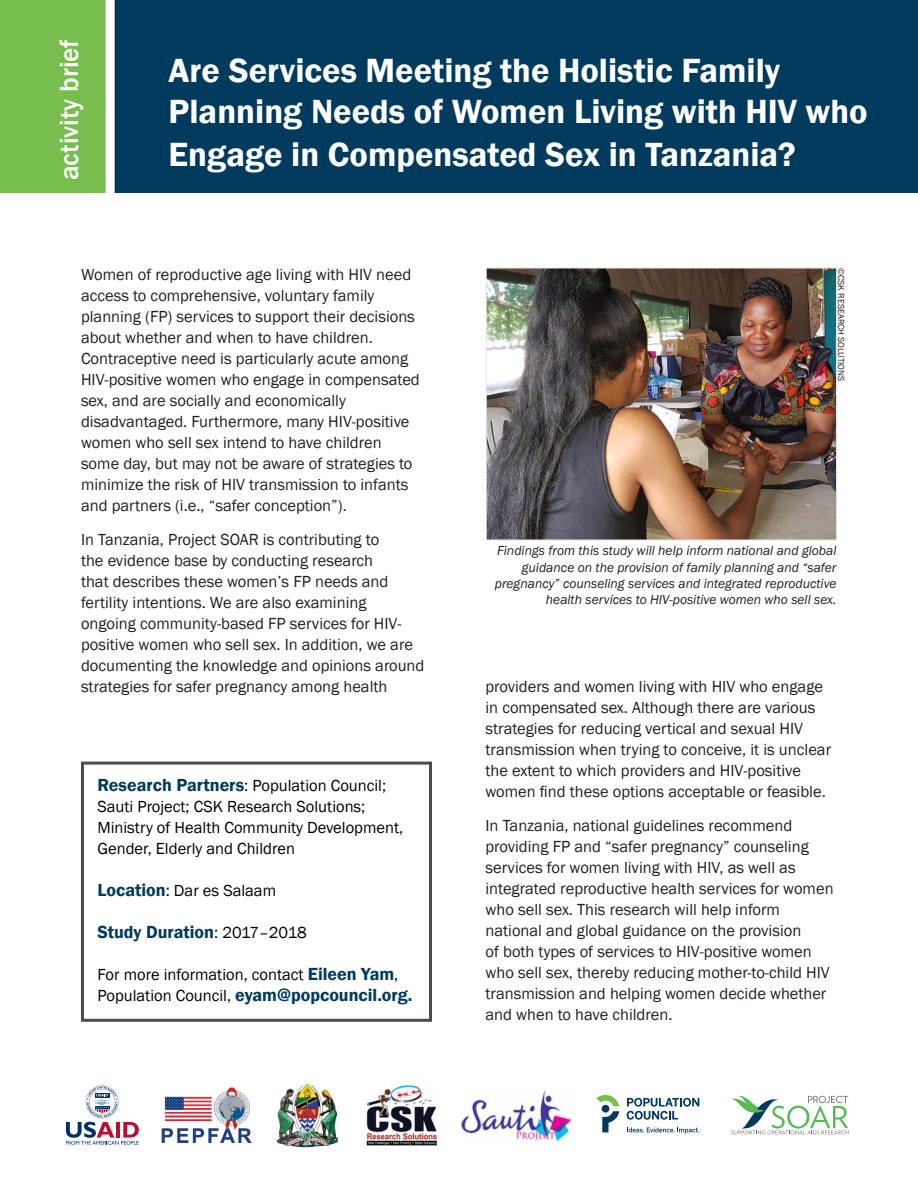
<style>
.page{position:relative;width:918px;height:1188px;background:#fff}
.page>*{position:absolute;margin:0;border:0;box-sizing:border-box;transform-origin:0 0}
.t1{font:600 34.5px/42.3px "Franklin Gothic";color:#fff}
.t2{font:500 27px "Franklin Gothic";color:#fff}
.Side_box_text{font:600 18px "Franklin Gothic";color:#003a5d}
.t3{font:16.5px/21px "Franklin Gothic";color:#231f20}
.Side_box_text-2{font:16.5px/21px "Franklin Gothic";color:#000}
.t4{font:italic 13.5px/16.2px "Franklin Gothic";color:#231f20;text-align:right}
.t5{font:9px "Franklin Gothic";color:#231f20}
.s1{font-weight:600;font-size:18px;color:#003a5d}
.s2{font-weight:400;font-size:16.5px;color:#000}
</style>
<div class="page">
<div style="left:110px;top:0;width:808px;height:192px;background:#003a5d"></div>
<svg style="left:731px;top:1095px;width:117px;height:39px"></svg>
<div style="left:0;top:0;width:110px;height:192px;background:#77be4e"></div>
<div style="left:106px;top:0;width:9px;height:199px;background:#fff"></div>
<div style="left:81px;top:762px;width:351px;height:260px;border:3px solid #524a47"></div>
<svg style="left:627px;top:1098px;width:72px;height:22px"></svg>
<svg style="left:596px;top:1095px;width:23px;height:37px"></svg>
<svg style="left:627px;top:1128px;width:73px;height:6px"></svg>
<svg style="left:66px;top:1086px;width:73px;height:59px"></svg>
<img style="left:366px;top:1085px;width:71px;height:61px">
<img style="left:161px;top:1087px;width:91px;height:57px">
<img style="left:276px;top:1084px;width:63px;height:63px">
<img style="left:461px;top:1090px;width:111px;height:51px">
<img style="left:488px;top:270px;width:347px;height:268px">
<div style="left:486px;top:268px;width:351px;height:272px;border:1px solid #e7e4e5"></div>
<p class="t2" style="left:52px;top:180px;width:143px;rotate:-90deg">activity brief</p>
<p class="t1" style="left:169px;top:49px;width:701px">Are Services Meeting the Holistic Family<br>Planning Needs of Women Living with HIV who<br>Engage in Compensated Sex in Tanzania?</p>
<p class="t3" style="left:81px;top:264px;width:340px">Women of reproductive age living with HIV need access to comprehensive, voluntary family planning (FP) services to support their decisions about whether and when to have children.<br>Contraceptive need is particularly acute among HIV-positive women who engage in compensated sex, and are socially and economically disadvantaged. Furthermore, many HIV-positive women who sell sex intend to have children some day, but may not be aware of strategies to minimize the risk of HIV transmission to infants and partners (i.e., “safer conception”).</p>
<p class="t3" style="left:81px;top:529px;width:345px">In Tanzania, Project SOAR is contributing to<br>the evidence base by conducting research<br>that describes these women’s FP needs and fertility intentions. We are also examining ongoing community-based FP services for HIV&shy;positive women who sell sex. In addition, we are documenting the knowledge and opinions around strategies for safer pregnancy among health</p>
<p class="Side_box_text-2" style="left:97px;top:775px;width:307px"><span class="s1">Research Partners</span>: Population Council; Sauti Project; CSK Research Solutions; Ministry of Health Community Development, Gender, Elderly and Children</p>
<p class="Side_box_text-2" style="left:97px;top:880px;width:180px"><span class="s1">Location</span>: Dar es Salaam</p>
<p class="Side_box_text" style="left:97px;top:921px;width:211px">Study Duration<span class="s2">: 2017–2018</span></p>
<p class="Side_box_text-2" style="left:97px;top:964px;width:302px">For more information, contact <span class="s1">Eileen Yam</span>,</p>
<p class="Side_box_text" style="left:97px;top:984px;width:316px"><span class="s2">Population Council,</span> eyam@popcouncil.org.</p>
<p class="t5" style="left:847px;top:268px;width:115px;rotate:90deg">©CSK RESEARCH SOLUTIONS</p>
<p class="t4" style="left:495px;top:543px;width:343px">Findings from this study will help inform national and global guidance on the provision of family planning and “safer pregnancy” counseling services and integrated reproductive health services to HIV-positive women who sell sex.</p>
<p class="t3" style="left:486px;top:676px;width:347px">providers and women living with HIV who engage in compensated sex. Although there are various strategies for reducing vertical and sexual HIV transmission when trying to conceive, it is unclear the extent to which providers and HIV-positive women find these options acceptable or feasible.</p>
<p class="t3" style="left:486px;top:816px;width:350px">In Tanzania, national guidelines recommend providing FP and “safer pregnancy” counseling services for women living with HIV, as well as integrated reproductive health services for women who sell sex. This research will help inform national and global guidance on the provision<br>of both types of services to HIV-positive women who sell sex, thereby reducing mother-to-child HIV transmission and helping women decide whether and when to have children.</p>
</div>
